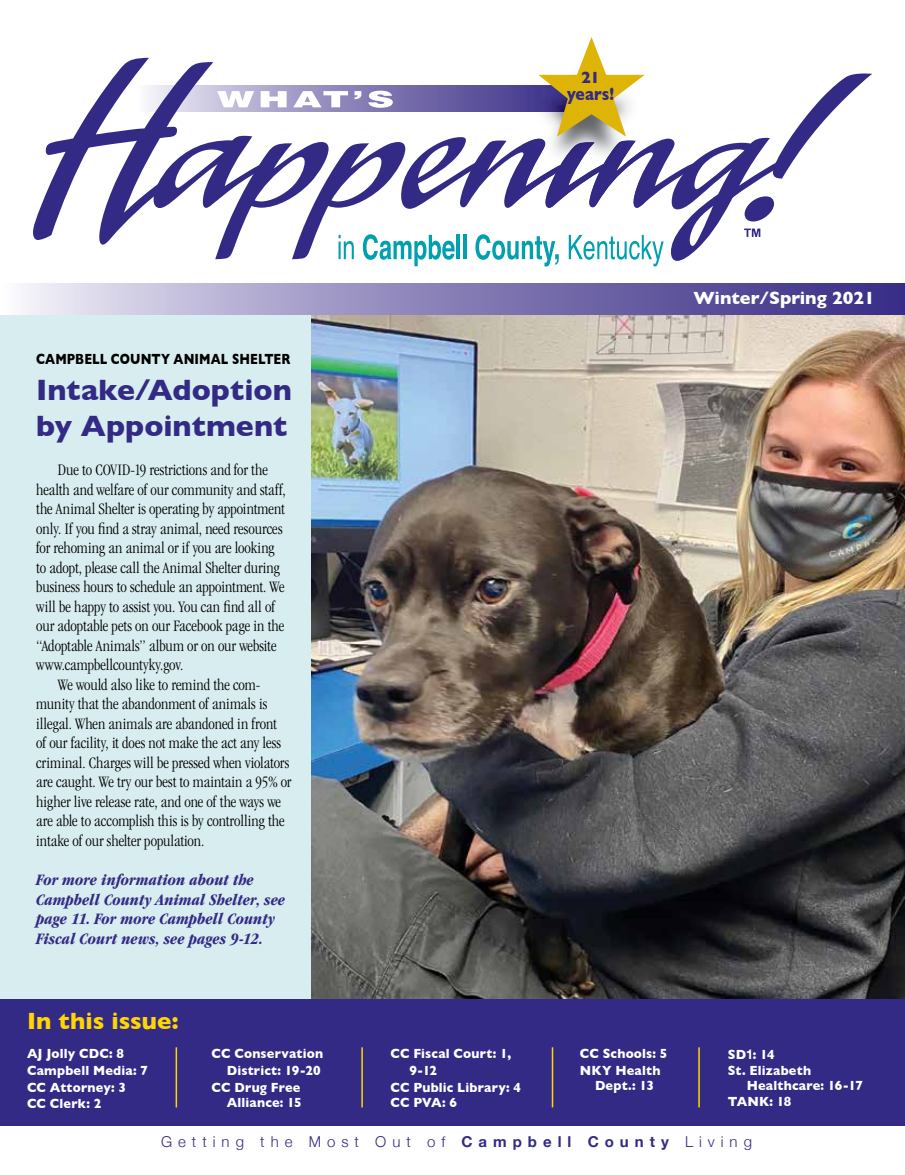
<style>
.page{position:relative;width:905px;height:1175px;background:#fff}
.page>*{position:absolute;margin:0;border:0;box-sizing:border-box;transform-origin:0 0}
.t1{font:700 30px/36px "Gill Sans";color:#332a86}
.t2{font:700 24px "Gill Sans";color:#ffd600}
.t3{font:700 18px "Gill Sans";color:#fff}
.t4{font:700 18px "Gill Sans";letter-spacing:.005em;color:#332a86;scale:.87 1}
.t5{font:300 condensed 16.5px "Garamond";color:#000}
.t6{font:italic 700 condensed 16.5px/19.5px "Garamond";color:#332a86}
.t7{font:700 16.5px "Gill Sans";color:#332a86}
.t8{font:300 15px "Helvetica Neue";letter-spacing:.4em;color:#332a86}
.t9{font:700 15px "Gill Sans";letter-spacing:.005em;color:#000;scale:.8 1}
.t10{font:700 13.5px/16.8px "Gill Sans";letter-spacing:.015em;color:#fff;scale:.94 1}
.s1{font-family:"Helvetica Neue"}
.s2{font-weight:700}
</style>
<div class="page">
<img style="left:310px;top:314px;width:594px;height:685px">
<div style="left:0;top:314px;width:310px;height:685px;background:#d7edef"></div>
<div style="left:0;top:999px;width:904px;height:126px;background:#332a86"></div>
<svg style="left:33px;top:37px;width:839px;height:229px"></svg>
<svg style="left:22px;top:284px;width:882px;height:30px"></svg>
<hr style="left:176px;top:1047px;width:1px;height:60px;background:#ffd600">
<hr style="left:551px;top:1047px;width:2px;height:60px;background:#ffd600">
<hr style="left:361px;top:1047px;width:2px;height:60px;background:#ffd600">
<hr style="left:698px;top:1047px;width:1px;height:60px;background:#ffd600">
<p class="t9" style="left:36px;top:347px;width:319px">CAMPBELL COUNTY ANIMAL SHELTER</p>
<h1 class="t1" style="left:36px;top:371px;width:257px">Intake/Adoption by Appointment</h1>
<p class="t5" style="left:58px;top:461px;width:211px">Due to COVID-19 restrictions and for the</p>
<p class="t5" style="left:36px;top:480px;width:251px">health and welfare of our community and staff,</p>
<p class="t5" style="left:36px;top:500px;width:250px">the Animal Shelter is operating by appointment</p>
<p class="t5" style="left:36px;top:519px;width:248px">only. If you find a stray animal, need resources</p>
<p class="t5" style="left:36px;top:539px;width:240px">for rehoming an animal or if you are looking</p>
<p class="t5" style="left:36px;top:558px;width:245px">to adopt, please call the Animal Shelter during</p>
<p class="t5" style="left:36px;top:578px;width:250px">business hours to schedule an appointment. We</p>
<p class="t5" style="left:36px;top:597px;width:240px">will be happy to assist you. You can find all of</p>
<p class="t5" style="left:36px;top:617px;width:249px">our adoptable pets on our Facebook page in the</p>
<p class="t5" style="left:36px;top:636px;width:242px">“Adoptable Animals” album or on our website</p>
<p class="t5" style="left:36px;top:656px;width:148px">www.campbellcountyky.gov.</p>
<p class="t5" style="left:58px;top:675px;width:204px">We would also like to remind the com-</p>
<p class="t5" style="left:36px;top:695px;width:233px">munity that the abandonment of animals is</p>
<p class="t5" style="left:36px;top:714px;width:242px">illegal. When animals are abandoned in front</p>
<p class="t5" style="left:36px;top:734px;width:246px">of our facility, it does not make the act any less</p>
<p class="t5" style="left:36px;top:753px;width:255px">criminal. Charges will be pressed when violators</p>
<p class="t5" style="left:36px;top:773px;width:257px">are caught. We try our best to maintain a 95% or</p>
<p class="t5" style="left:36px;top:792px;width:246px">higher live release rate, and one of the ways we</p>
<p class="t5" style="left:36px;top:812px;width:250px">are able to accomplish this is by controlling the</p>
<p class="t5" style="left:36px;top:831px;width:169px">intake of our shelter population.</p>
<p class="t6" style="left:36px;top:870px;width:250px">For more information about the Campbell County Animal Shelter, see page 11. For more Campbell County Fiscal Court news, see pages 9-12.</p>
<p class="t7" style="left:581px;top:65px;width:20px">21</p>
<p class="t4" style="left:566px;top:80px;width:56px">years!</p>
<p class="t3" style="left:693px;top:283px;width:183px">Winter/Spring 2021</p>
<h2 class="t2" style="left:27px;top:1001px;width:153px">In this issue:</h2>
<p class="t10" style="left:27px;top:1044px;width:130px">AJ Jolly CDC: 8<br>Campbell Media: 7<br>CC Attorney: 3<br>CC Clerk: 2</p>
<p class="t10" style="left:580px;top:1044px;width:95px;line-height:16.4px;text-align:center">CC Schools: 5<br>NKY Health<br>Dept.: 13</p>
<p class="t10" style="left:727px;top:1045px;width:51px">SD<span class="s1">1</span>: 14</p>
<p class="t10" style="left:390px;top:1044px;width:130px">CC Fiscal Court: 1,</p>
<p class="t10" style="left:409px;top:1061px;width:31px">9-12</p>
<p class="t10" style="left:390px;top:1078px;width:140px">CC Public Library: 4</p>
<p class="t10" style="left:390px;top:1094px;width:72px">CC PVA: 6</p>
<p class="t10" style="left:212px;top:1044px;width:120px">CC Conservation</p>
<p class="t10" style="left:227px;top:1061px;width:101px">District: 19-20</p>
<p class="t10" style="left:212px;top:1078px;width:96px">CC Drug Free</p>
<p class="t10" style="left:227px;top:1094px;width:81px">Alliance: 15</p>
<p class="t10" style="left:727px;top:1061px;width:90px">St. Elizabeth</p>
<p class="t10" style="left:746px;top:1077px;width:125px">Healthcare: 16-17</p>
<p class="t10" style="left:727px;top:1092px;width:69px">TANK: 18</p>
<p class="t8" style="left:161px;top:1129px;width:592px">Getting the Most Out of <span class="s2">Campbell County</span> Living</p>
</div>
